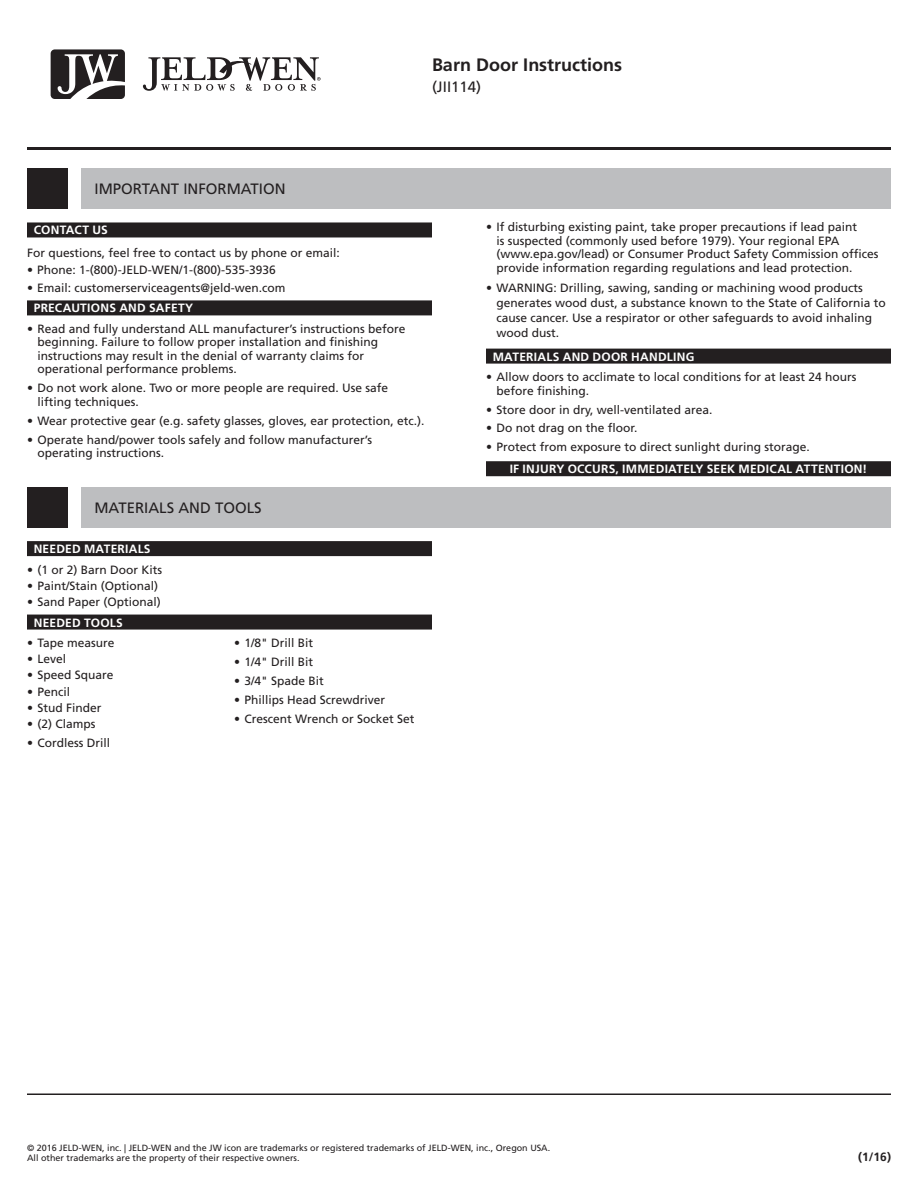
<style>
.page{position:relative;width:918px;height:1188px;background:#fff}
.page>*{position:absolute;margin:0;border:0;box-sizing:border-box;transform-origin:0 0}
.t1{font:700 18px "Frutiger LT Std";color:#231f20}
.t2{font:15px "Frutiger LT Std";color:#231f20}
.t3{font:12px/13.5px "Frutiger LT Std";color:#231f20}
.t4{font:700 12px "Frutiger LT Std";letter-spacing:.02em;color:#fff}
.t5{font:700 12px "Frutiger LT Std";color:#231f20}
.t6{font:9px/10.5px "Frutiger LT Std";color:#231f20}
</style>
<div class="page">
<hr style="left:27px;top:147px;width:864px;height:3px;background:#231f20">
<svg style="left:143px;top:57px;width:178px;height:34px"></svg>
<svg style="left:51px;top:49px;width:74px;height:50px"></svg>
<hr style="left:27px;top:1094px;width:864px;height:1px;background:#231f20">
<div style="left:81px;top:168px;width:810px;height:41px;background:#bdbec0"></div>
<div style="left:27px;top:168px;width:41px;height:41px;background:#231f20"></div>
<div style="left:81px;top:487px;width:810px;height:41px;background:#bdbec0"></div>
<div style="left:27px;top:487px;width:41px;height:41px;background:#231f20"></div>
<div style="left:27px;top:541px;width:405px;height:15px;background:#231f20"></div>
<div style="left:27px;top:615px;width:405px;height:15px;background:#231f20"></div>
<div style="left:27px;top:222px;width:405px;height:15px;background:#231f20"></div>
<div style="left:27px;top:300px;width:405px;height:15px;background:#231f20"></div>
<div style="left:486px;top:349px;width:405px;height:15px;background:#231f20"></div>
<div style="left:486px;top:461px;width:405px;height:15px;background:#231f20"></div>
<h1 class="t1" style="left:432px;top:56px;width:192px">Barn Door Instructions</h1>
<p class="t2" style="left:432px;top:79px;width:51px">(JII114)</p>
<p class="t2" style="left:94px;top:182px;width:193px">IMPORTANT INFORMATION</p>
<p class="t4" style="left:34px;top:224px;width:76px">CONTACT US</p>
<p class="t3" style="left:27px;top:246px;width:314px">For questions, feel free to contact us by phone or email:</p>
<p class="t3" style="left:27px;top:264px;width:250px">• Phone: 1-(800)-JELD-WEN/1-(800)-535-3936</p>
<p class="t3" style="left:27px;top:282px;width:260px">• Email: customerserviceagents@jeld-wen.com</p>
<p class="t4" style="left:34px;top:302px;width:161px">PRECAUTIONS AND SAFETY</p>
<p class="t3" style="left:38px;top:323px;width:370px;text-indent:-10px">• Read and fully understand ALL manufacturer’s instructions before beginning. Failure to follow proper installation and finishing instructions may result in the denial of warranty claims for operational performance problems.</p>
<p class="t3" style="left:38px;top:382px;width:352px;text-indent:-10px">• Do not work alone. Two or more people are required. Use safe lifting techniques.</p>
<p class="t3" style="left:27px;top:414px;width:399px">• Wear protective gear (e.g. safety glasses, gloves, ear protection, etc.).</p>
<p class="t3" style="left:38px;top:433px;width:336px;text-indent:-10px">• Operate hand/power tools safely and follow manufacturer’s operating instructions.</p>
<p class="t2" style="left:94px;top:501px;width:169px">MATERIALS AND TOOLS</p>
<p class="t4" style="left:34px;top:543px;width:118px">NEEDED MATERIALS</p>
<p class="t3" style="left:27px;top:563px;width:137px">• (1 or 2) Barn Door Kits</p>
<p class="t3" style="left:27px;top:580px;width:133px">• Paint/Stain (Optional)</p>
<p class="t3" style="left:27px;top:596px;width:135px">• Sand Paper (Optional)</p>
<p class="t4" style="left:34px;top:617px;width:91px">NEEDED TOOLS</p>
<p class="t3" style="left:27px;top:637px;width:89px">• Tape measure</p>
<p class="t3" style="left:27px;top:653px;width:41px">• Level</p>
<p class="t3" style="left:27px;top:669px;width:88px">• Speed Square</p>
<p class="t3" style="left:27px;top:685px;width:45px">• Pencil</p>
<p class="t3" style="left:27px;top:702px;width:76px">• Stud Finder</p>
<p class="t3" style="left:27px;top:718px;width:70px">• (2) Clamps</p>
<p class="t3" style="left:27px;top:737px;width:85px">• Cordless Drill</p>
<p class="t3" style="left:234px;top:637px;width:81px">• 1/8" Drill Bit</p>
<p class="t3" style="left:234px;top:656px;width:81px">• 1/4" Drill Bit</p>
<p class="t3" style="left:234px;top:675px;width:91px">• 3/4" Spade Bit</p>
<p class="t3" style="left:234px;top:694px;width:153px">• Phillips Head Screwdriver</p>
<p class="t3" style="left:234px;top:712px;width:182px">• Crescent Wrench or Socket Set</p>
<p class="t3" style="left:496px;top:221px;width:383px;text-indent:-10px">• If disturbing existing paint, take proper precautions if lead paint<br>is suspected (commonly used before 1979). Your regional EPA (www.epa.gov/lead) or Consumer Product Safety Commission offices provide information regarding regulations and lead protection.</p>
<p class="t3" style="left:496px;top:281px;width:391px;line-height:15px;text-indent:-10px">• WARNING: Drilling, sawing, sanding or machining wood products generates wood dust, a substance known to the State of California to cause cancer. Use a respirator or other safeguards to avoid inhaling wood dust.</p>
<p class="t4" style="left:493px;top:351px;width:203px">MATERIALS AND DOOR HANDLING</p>
<p class="t3" style="left:497px;top:371px;width:362px;text-indent:-10px">• Allow doors to acclimate to local conditions for at least 24 hours before finishing.</p>
<p class="t3" style="left:486px;top:403px;width:228px">• Store door in dry, well-ventilated area.</p>
<p class="t3" style="left:486px;top:422px;width:153px">• Do not drag on the floor.</p>
<p class="t3" style="left:486px;top:441px;width:325px">• Protect from exposure to direct sunlight during storage.</p>
<p class="t4" style="left:510px;top:463px;width:359px">IF INJURY OCCURS, IMMEDIATELY SEEK MEDICAL ATTENTION!</p>
<p class="t6" style="left:27px;top:1143px;width:525px">© 2016 JELD-WEN, inc. | JELD-WEN and the JW icon are trademarks or registered trademarks of JELD-WEN, inc., Oregon USA.<br>All other trademarks are the property of their respective owners.</p>
<p class="t5" style="left:858px;top:1151px;width:34px">(1/16)</p>
</div>
